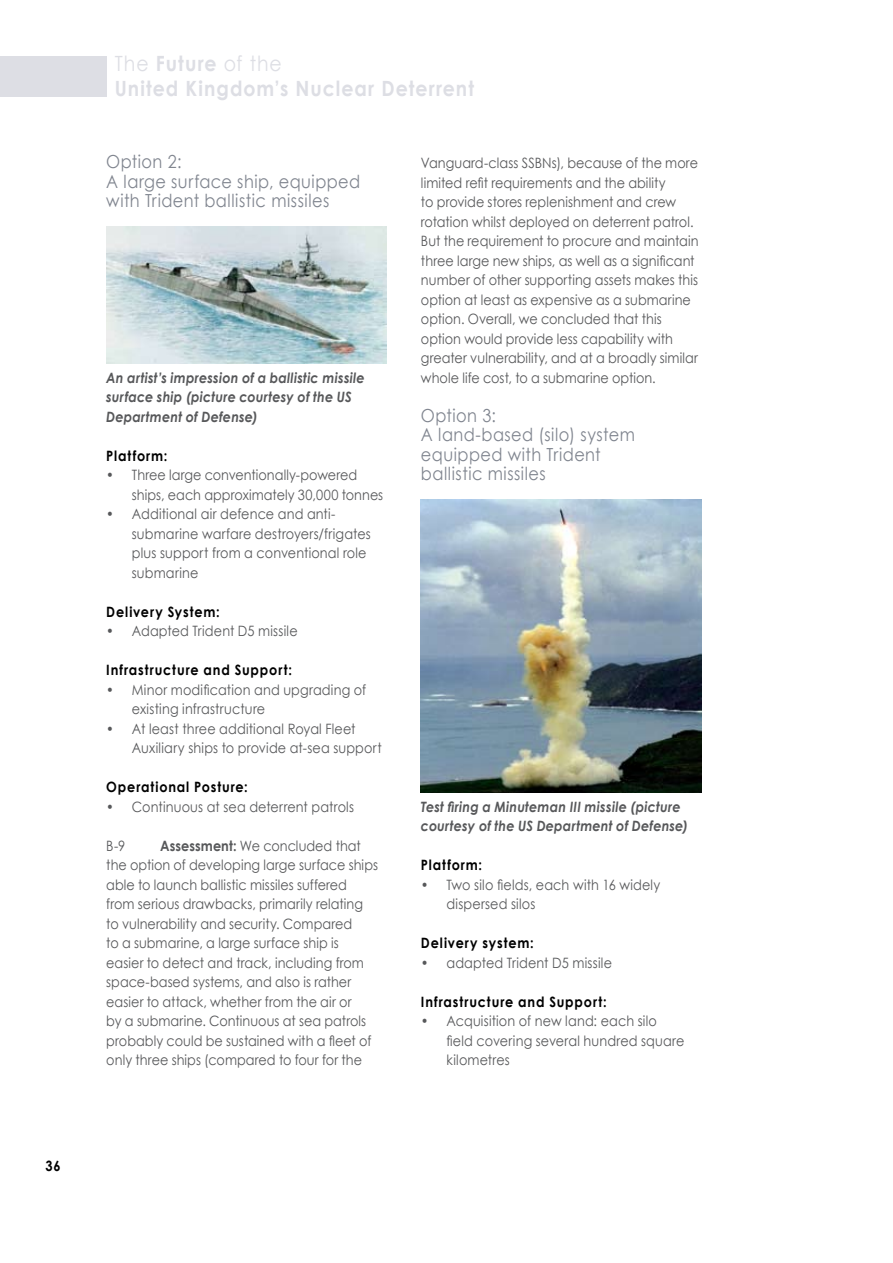
<style>
.page{position:relative;width:893px;height:1263px;background:#fff}
.page>*{position:absolute;margin:0;border:0;box-sizing:border-box;transform-origin:0 0}
.t1{font:700 21px/25.2px "Century Gothic";letter-spacing:.055em;color:#dddee4;scale:.9 1}
.t2{font:18px/19.5px "Century Gothic";letter-spacing:.03em;color:#80858f;scale:.9 1}
.t3{font:14.25px/19.5px "Century Gothic";letter-spacing:.005em;color:#57585a;scale:.9 1}
.t4{font:italic 700 14.25px/19.5px "Century Gothic";letter-spacing:.02em;color:#57585a;scale:.9 1}
.t5{font:700 14.25px "Century Gothic";letter-spacing:.07em;color:#000;scale:.9 1}
.s1{font-weight:400}
.s2{font-weight:700}
</style>
<div class="page">
<img style="left:106px;top:227px;width:281px;height:136px">
<img style="left:421px;top:500px;width:281px;height:292px">
<div style="left:0;top:56px;width:106px;height:40px;background:#dddee4"></div>
<p class="t5" style="left:46px;top:1156px;width:18px">36</p>
<h1 class="t1" style="left:115px;top:50px;width:401px"><span class="s1">The</span> Future <span class="s1">of the<br></span>United Kingdom’s Nuclear Deterrent</h1>
<p class="t2" style="left:106px;top:152px;width:284px">Option 2:<br>A large surface ship, equipped with Trident ballistic missiles</p>
<p class="t4" style="left:106px;top:367px;width:289px">An artist’s impression of a ballistic missile surface ship (picture courtesy of the US<br>Department of Defense)</p>
<p class="t5" style="left:106px;top:447px;width:70px">Platform:</p>
<p class="t3" style="left:132px;top:465px;width:281px;text-indent:-26px">• Three large conventionally-powered ships, each approximately 30,000 tonnes</p>
<p class="t3" style="left:132px;top:504px;width:267px;text-indent:-26px">• Additional air defence and anti&shy;submarine warfare destroyers/frigates plus support from a conventional role submarine</p>
<p class="t5" style="left:106px;top:603px;width:127px">Delivery System:</p>
<p class="t3" style="left:106px;top:621px;width:214px">• Adapted Trident D5 missile</p>
<p class="t5" style="left:106px;top:661px;width:208px">Infrastructure and Support:</p>
<p class="t3" style="left:132px;top:680px;width:262px;text-indent:-26px">• Minor modification and upgrading of existing infrastructure</p>
<p class="t3" style="left:132px;top:719px;width:279px;text-indent:-26px">• At least three additional Royal Fleet<br>Auxiliary ships to provide at-sea support</p>
<p class="t5" style="left:106px;top:778px;width:159px">Operational Posture:</p>
<p class="t3" style="left:106px;top:797px;width:277px">• Continuous at sea deterrent patrols</p>
<p class="t3" style="left:106px;top:836px;width:23px">B-9</p>
<p class="t3" style="left:106px;top:836px;width:303px;text-indent:54px"><span class="s2">Assessment:</span> We concluded that the option of developing large surface ships able to launch ballistic missiles suffered from serious drawbacks, primarily relating to vulnerability and security. Compared<br>to a submarine, a large surface ship is easier to detect and track, including from space-based systems, and also is rather easier to attack, whether from the air or<br>by a submarine. Continuous at sea patrols probably could be sustained with a fleet of only three ships (compared to four for the</p>
<p class="t3" style="left:421px;top:153px;width:310px">Vanguard-class SSBNs), because of the more limited refit requirements and the ability<br>to provide stores replenishment and crew rotation whilst deployed on deterrent patrol.<br>But the requirement to procure and maintain three large new ships, as well as a significant number of other supporting assets makes this option at least as expensive as a submarine option. Overall, we concluded that this option would provide less capability with greater vulnerability, and at a broadly similar whole life cost, to a submarine option.</p>
<p class="t2" style="left:421px;top:405px;width:239px">Option 3:<br>A land-based (silo) system equipped with Trident ballistic missiles</p>
<p class="t4" style="left:421px;top:796px;width:298px">Test firing a Minuteman III missile (picture courtesy of the US Department of Defense)</p>
<p class="t5" style="left:421px;top:856px;width:70px">Platform:</p>
<p class="t3" style="left:446px;top:875px;width:239px;text-indent:-26px">• Two silo fields, each with 16 widely dispersed silos</p>
<p class="t5" style="left:421px;top:934px;width:127px">Delivery system:</p>
<p class="t3" style="left:421px;top:953px;width:214px">• adapted Trident D5 missile</p>
<p class="t5" style="left:421px;top:993px;width:208px">Infrastructure and Support:</p>
<p class="t3" style="left:446px;top:1011px;width:266px;text-indent:-26px">• Acquisition of new land: each silo field covering several hundred square kilometres</p>
</div>
